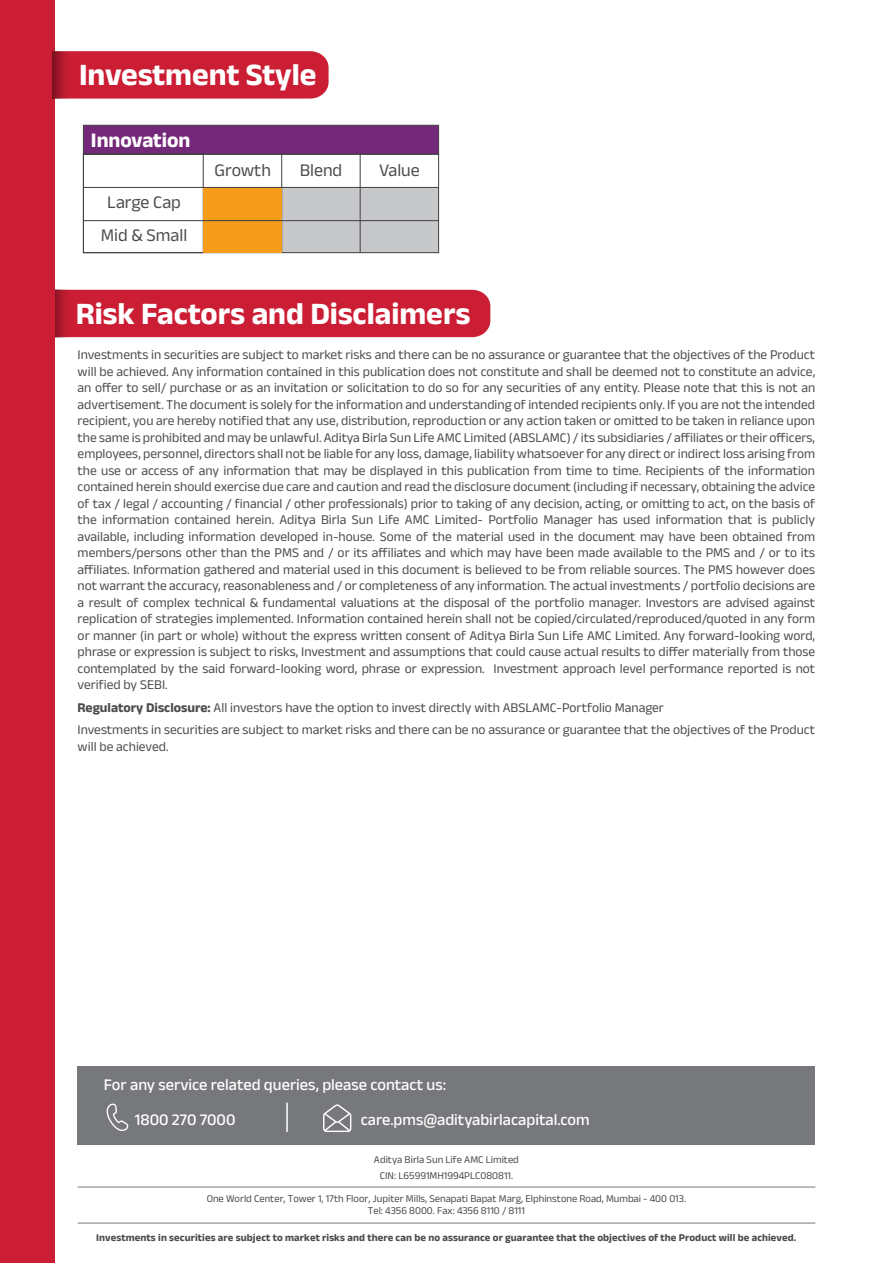
<style>
.page{position:relative;width:893px;height:1263px;background:#fff}
.page>*{position:absolute;margin:0;border:0;box-sizing:border-box;transform-origin:0 0}
.t1{font:700 31.5px "Anek Latin";color:#fff}
.t2{font:700 21px "Anek Latin";color:#fff}
.t3{font:18px "Anek Latin";color:#4b4c4d}
.t4{font:500 16.35px/34.8px "Anek Latin";color:#fff}
.t5{font:13.5px/16.5px "Anek Latin";color:#4b4c4d;text-align:justify}
.t6{font:10.5px/15.6px "Anek Latin";color:#4b4c4d;text-align:center}
.t7{font:700 10.5px "Anek Latin";letter-spacing:.01em;color:#4b4c4d}
.s1{font-weight:700}
</style>
<div class="page">
<div style="left:72px;top:290px;width:418px;height:47px;background:#cb1e34"></div>
<svg style="left:54px;top:290px;width:18px;height:47px"></svg>
<div style="left:0;top:0;width:54px;height:1263px;background:#cb1e34"></div>
<div style="left:72px;top:51px;width:257px;height:48px;background:#cb1e34"></div>
<div style="left:52px;top:51px;width:20px;height:48px;background:linear-gradient(to right,#821322,#d11e35)"></div>
<hr style="left:78px;top:1223px;width:737px;height:1px;background:#76787b">
<hr style="left:78px;top:1187px;width:737px;height:1px;background:#76787b">
<div style="left:78px;top:1066px;width:737px;height:79px;background:#76787b"></div>
<hr style="left:286px;top:1103px;width:2px;height:29px;background:#fff">
<svg style="left:107px;top:1103px;width:21px;height:28px"></svg>
<svg style="left:323px;top:1104px;width:28px;height:28px"></svg>
<div style="left:83px;top:125px;width:356px;height:30px;background:#742879;border:1px solid #413f41"></div>
<div style="left:203px;top:187px;width:236px;height:66px;background:#c7c8ca"></div>
<div style="left:83px;top:154px;width:356px;height:99px;border:1px solid #413f41"></div>
<div style="left:83px;top:154px;width:121px;height:99px;border:1px solid #413f41"></div>
<hr style="left:281px;top:154px;width:1px;height:99px;background:#413f41">
<hr style="left:360px;top:154px;width:1px;height:99px;background:#413f41">
<div style="left:203px;top:187px;width:79px;height:66px;background:#f69c1d"></div>
<hr style="left:83px;top:187px;width:356px;height:1px;background:#413f41">
<hr style="left:83px;top:220px;width:356px;height:1px;background:#413f41">
<h1 class="t1" style="left:79px;top:53px;width:239px">Investment Style</h1>
<h2 class="t2" style="left:91px;top:125px;width:101px">Innovation</h2>
<h3 class="t3" style="left:107px;top:190px;width:75px">Large Cap</h3>
<h3 class="t3" style="left:101px;top:223px;width:88px">Mid &amp; Small</h3>
<h3 class="t3" style="left:215px;top:158px;width:58px">Growth</h3>
<h3 class="t3" style="left:300px;top:158px;width:44px">Blend</h3>
<h3 class="t3" style="left:379px;top:158px;width:42px">Value</h3>
<h1 class="t1" style="left:76px;top:292px;width:396px">Risk Factors and Disclaimers</h1>
<p class="t5" style="left:78px;top:346px;width:739px">Investments in securities are subject to market risks and there can be no assurance or guarantee that the objectives of the Product will be achieved. Any information contained in this publication does not constitute and shall be deemed not to constitute an advice, an offer to sell/ purchase or as an invitation or solicitation to do so for any securities of any entity. Please note that this is not an advertisement. The document is solely for the information and understanding of intended recipients only. If you are not the intended recipient, you are hereby notified that any use, distribution, reproduction or any action taken or omitted to be taken in reliance upon the same is prohibited and may be unlawful. Aditya Birla Sun Life AMC Limited (ABSLAMC) / its subsidiaries / affiliates or their officers, employees, personnel, directors shall not be liable for any loss, damage, liability whatsoever for any direct or indirect loss arising from the use or access of any information that may be displayed in this publication from time to time. Recipients of the information contained herein should exercise due care and caution and read the disclosure document (including if necessary, obtaining the advice of tax / legal / accounting / financial / other professionals) prior to taking of any decision, acting, or omitting to act, on the basis of the information contained herein. Aditya Birla Sun Life AMC Limited- Portfolio Manager has used information that is publicly available, including information developed in-house. Some of the material used in the document may have been obtained from members/persons other than the PMS and / or its affiliates and which may have been made available to the PMS and / or to its affiliates. Information gathered and material used in this document is believed to be from reliable sources. The PMS however does not warrant the accuracy, reasonableness and / or completeness of any information. The actual investments / portfolio decisions are a result of complex technical &amp; fundamental valuations at the disposal of the portfolio manager. Investors are advised against replication of strategies implemented. Information contained herein shall not be copied/circulated/reproduced/quoted in any form or manner (in part or whole) without the express written consent of Aditya Birla Sun Life AMC Limited. Any forward-looking word, phrase or expression is subject to risks, Investment and assumptions that could cause actual results to differ materially from those contemplated by the said forward-looking word, phrase or expression. Investment approach level performance reported is not verified by SEBI.</p>
<p class="t5" style="left:78px;top:695px;width:739px;line-height:22.5px"><span class="s1">Regulatory Disclosure:</span> All investors have the option to invest directly with ABSLAMC-Portfolio Manager<br>Investments in securities are subject to market risks and there can be no assurance or guarantee that the objectives of the Product</p>
<p class="t5" style="left:78px;top:737px;width:92px">will be achieved.</p>
<p class="t4" style="left:135px;top:1066px;width:313px;text-indent:-31px">For any service related queries, please contact us:<br>1800 270 7000</p>
<p class="t4" style="left:361px;top:1101px;width:230px">care.pms@adityabirlacapital.com</p>
<p class="t6" style="left:374px;top:1151px;width:147px">Aditya Birla Sun Life AMC Limited<br>CIN: L65991MH1994PLC080811.</p>
<p class="t6" style="left:207px;top:1191px;width:481px;line-height:12.6px">One World Center, Tower 1, 17th Floor, Jupiter Mills, Senapati Bapat Marg, Elphinstone Road, Mumbai - 400 013.<br>Tel: 4356 8000. Fax: 4356 8110 / 8111</p>
<p class="t7" style="left:96px;top:1230px;width:702px">Investments in securities are subject to market risks and there can be no assurance or guarantee that the objectives of the Product will be achieved.</p>
</div>
